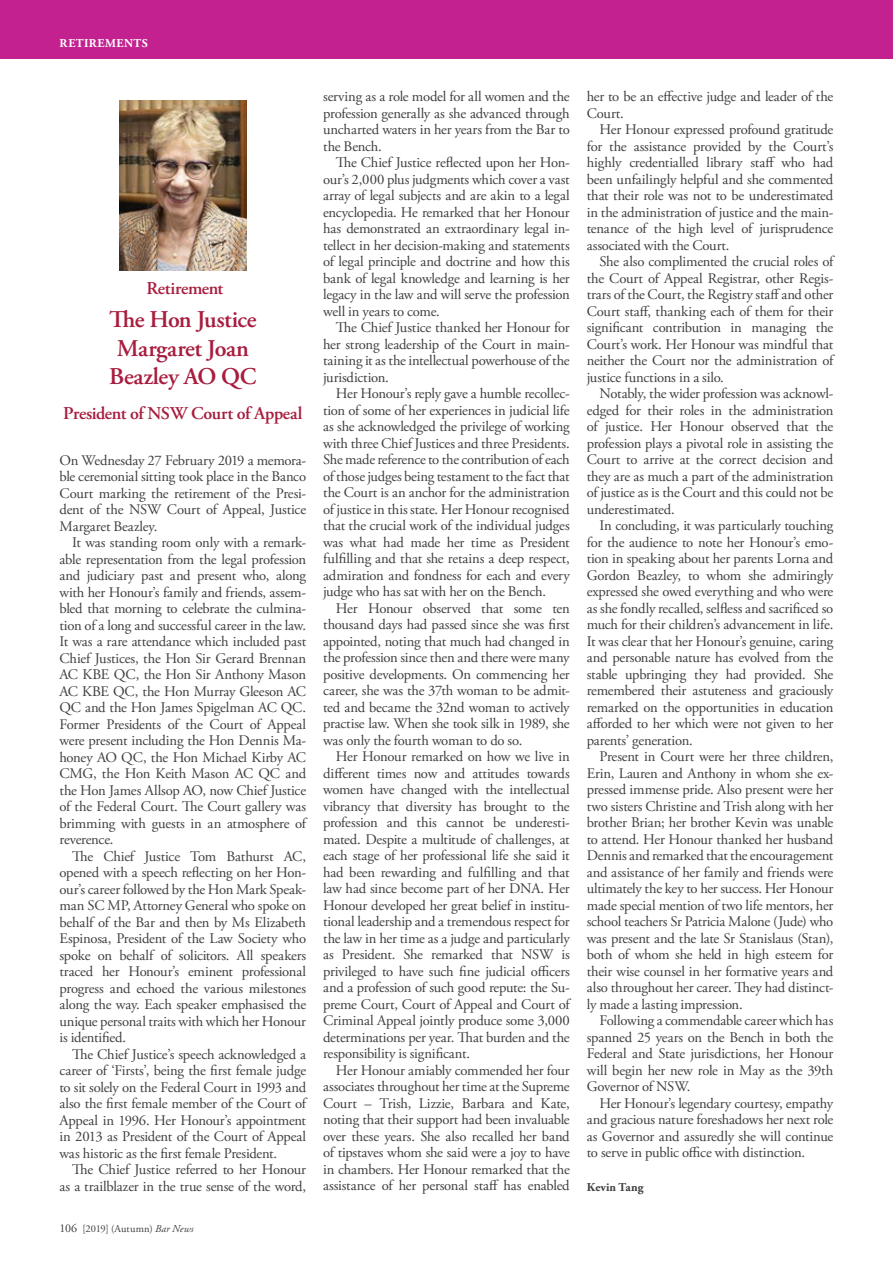
<style>
.page{position:relative;width:893px;height:1263px;background:#fff}
.page>*{position:absolute;margin:0;border:0;box-sizing:border-box;transform-origin:0 0}
.t1{font:600 24px/28.8px "Adobe Garamond Pro";letter-spacing:-.02em;color:#a81d3e;text-align:center}
.t2{font:600 18px "Adobe Garamond Pro";letter-spacing:-.025em;color:#a81d3e}
.t3{font:14.7px/16.5px "Adobe Garamond Pro";letter-spacing:-.015em;color:#3e3e3f;text-align:justify}
.t4{font:700 12px "Adobe Garamond Pro";letter-spacing:.04em;color:#fff}
.t5{font:700 12px "Adobe Garamond Pro";letter-spacing:.005em;color:#3e3e3f}
.t6{font:10.5px "Adobe Garamond Pro";letter-spacing:.01em;color:#3e3e3f}
.s1{font-size:12px}
.s2{font-style:italic}
</style>
<div class="page">
<div style="left:0;top:0;width:893px;height:59px;background:#c42190"></div>
<img style="left:119px;top:100px;width:128px;height:170px">
<p class="t4" style="left:60px;top:37px;width:90px">RETIREMENTS</p>
<p class="t2" style="left:146px;top:278px;width:79px">Retirement</p>
<h1 class="t1" style="left:109px;top:305px;width:149px">The Hon Justice<br>Margaret Joan<br>Beazley AO QC</h1>
<p class="t2" style="left:63px;top:403px;width:241px">President of NSW Court of Appeal</p>
<p class="t3" style="left:60px;top:452px;width:248px">On Wednesday 27 February 2019 a memora&shy;ble ceremonial sitting took place in the Banco Court marking the retirement of the Presi&shy;dent of the NSW Court of Appeal, Justice Margaret Beazley.</p>
<p class="t3" style="left:60px;top:535px;width:248px;text-indent:13px">It was standing room only with a remark&shy;able representation from the legal profession and judiciary past and present who, along with her Honour’s family and friends, assem&shy;bled that morning to celebrate the culmina&shy;tion of a long and successful career in the law.<br>It was a rare attendance which included past Chief Justices, the Hon Sir Gerard Brennan AC KBE QC, the Hon Sir Anthony Mason AC KBE QC, the Hon Murray Gleeson AC QC and the Hon James Spigelman AC QC.<br>Former Presidents of the Court of Appeal were present including the Hon Dennis Ma&shy;honey AO QC, the Hon Michael Kirby AC CMG, the Hon Keith Mason AC QC and the Hon James Allsop AO, now Chief Justice of the Federal Court. The Court gallery was brimming with guests in an atmosphere of reverence.</p>
<p class="t3" style="left:60px;top:848px;width:248px;text-indent:13px">The Chief Justice Tom Bathurst AC, opened with a speech reflecting on her Hon&shy;our’s career followed by the Hon Mark Speak&shy;man SC MP, Attorney General who spoke on behalf of the Bar and then by Ms Elizabeth Espinosa, President of the Law Society who spoke on behalf of solicitors. All speakers traced her Honour’s eminent professional progress and echoed the various milestones along the way. Each speaker emphasised the unique personal traits with which her Honour is identified.</p>
<p class="t3" style="left:60px;top:1046px;width:248px;text-indent:13px">The Chief Justice’s speech acknowledged a career of ‘Firsts’, being the first female judge to sit solely on the Federal Court in 1993 and also the first female member of the Court of Appeal in 1996. Her Honour’s appointment in 2013 as President of the Court of Appeal was historic as the first female President.</p>
<p class="t3" style="left:60px;top:1162px;width:248px;text-align:right">The Chief Justice referred to her Honour as a trailblazer in the true sense of the word,</p>
<p class="t6" style="left:60px;top:1223px;width:135px"><span class="s1">106</span> [2019] (Autumn) <span class="s2">Bar News</span></p>
<p class="t3" style="left:323px;top:89px;width:248px">serving as a role model for all women and the profession generally as she advanced through uncharted waters in her years from the Bar to the Bench.</p>
<p class="t3" style="left:323px;top:155px;width:248px;text-indent:13px">The Chief Justice reflected upon her Hon&shy;our’s 2,000 plus judgments which cover a vast array of legal subjects and are akin to a legal encyclopedia. He remarked that her Honour has demonstrated an extraordinary legal in&shy;tellect in her decision-making and statements of legal principle and doctrine and how this bank of legal knowledge and learning is her legacy in the law and will serve the profession well in years to come.</p>
<p class="t3" style="left:323px;top:320px;width:248px;text-indent:13px">The Chief Justice thanked her Honour for her strong leadership of the Court in main&shy;taining it as the intellectual powerhouse of the jurisdiction.</p>
<p class="t3" style="left:323px;top:386px;width:248px;text-indent:13px">Her Honour’s reply gave a humble recollec&shy;tion of some of her experiences in judicial life as she acknowledged the privilege of working with three Chief Justices and three Presidents.<br>She made reference to the contribution of each of those judges being testament to the fact that the Court is an anchor for the administration of justice in this state. Her Honour recognised that the crucial work of the individual judges was what had made her time as President fulfilling and that she retains a deep respect, admiration and fondness for each and every judge who has sat with her on the Bench.</p>
<p class="t3" style="left:323px;top:600px;width:248px;text-indent:13px">Her Honour observed that some ten thousand days had passed since she was first appointed, noting that much had changed in the profession since then and there were many positive developments. On commencing her career, she was the 37th woman to be admit&shy;ted and became the 32nd woman to actively practise law. When she took silk in 1989, she was only the fourth woman to do so.</p>
<p class="t3" style="left:323px;top:749px;width:248px;text-indent:13px">Her Honour remarked on how we live in different times now and attitudes towards women have changed with the intellectual vibrancy that diversity has brought to the profession and this cannot be underesti&shy;mated. Despite a multitude of challenges, at each stage of her professional life she said it had been rewarding and fulfilling and that law had since become part of her DNA. Her Honour developed her great belief in institu&shy;tional leadership and a tremendous respect for the law in her time as a judge and particularly as President. She remarked that NSW is privileged to have such fine judicial officers and a profession of such good repute: the Su&shy;preme Court, Court of Appeal and Court of Criminal Appeal jointly produce some 3,000 determinations per year. That burden and the responsibility is significant.</p>
<p class="t3" style="left:323px;top:1062px;width:248px;text-indent:13px">Her Honour amiably commended her four associates throughout her time at the Supreme Court – Trish, Lizzie, Barbara and Kate, noting that their support had been invaluable over these years. She also recalled her band of tipstaves whom she said were a joy to have in chambers. Her Honour remarked that the assistance of her personal staff has enabled</p>
<p class="t3" style="left:587px;top:89px;width:248px">her to be an effective judge and leader of the<br>Court.</p>
<p class="t3" style="left:587px;top:122px;width:248px;text-indent:13px">Her Honour expressed profound gratitude for the assistance provided by the Court’s highly credentialled library staff who had been unfailingly helpful and she commented that their role was not to be underestimated in the administration of justice and the main&shy;tenance of the high level of jurisprudence associated with the Court.</p>
<p class="t3" style="left:587px;top:254px;width:248px;text-indent:13px">She also complimented the crucial roles of the Court of Appeal Registrar, other Regis&shy;trars of the Court, the Registry staff and other Court staff, thanking each of them for their significant contribution in managing the Court’s work. Her Honour was mindful that neither the Court nor the administration of justice functions in a silo.</p>
<p class="t3" style="left:587px;top:386px;width:248px;text-indent:13px">Notably, the wider profession was acknowl&shy;edged for their roles in the administration of justice. Her Honour observed that the profession plays a pivotal role in assisting the Court to arrive at the correct decision and they are as much a part of the administration of justice as is the Court and this could not be underestimated.</p>
<p class="t3" style="left:587px;top:518px;width:248px;text-indent:13px">In concluding, it was particularly touching for the audience to note her Honour’s emo&shy;tion in speaking about her parents Lorna and Gordon Beazley, to whom she admiringly expressed she owed everything and who were as she fondly recalled, selfless and sacrificed so much for their children’s advancement in life.<br>It was clear that her Honour’s genuine, caring and personable nature has evolved from the stable upbringing they had provided. She remembered their astuteness and graciously remarked on the opportunities in education afforded to her which were not given to her parents’ generation.</p>
<p class="t3" style="left:587px;top:749px;width:248px;text-indent:13px">Present in Court were her three children, Erin, Lauren and Anthony in whom she ex&shy;pressed immense pride. Also present were her two sisters Christine and Trish along with her brother Brian; her brother Kevin was unable to attend. Her Honour thanked her husband Dennis and remarked that the encouragement and assistance of her family and friends were ultimately the key to her success. Her Honour made special mention of two life mentors, her school teachers Sr Patricia Malone (Jude) who was present and the late Sr Stanislaus (Stan), both of whom she held in high esteem for their wise counsel in her formative years and also throughout her career. They had distinct&shy;ly made a lasting impression.</p>
<p class="t3" style="left:587px;top:1013px;width:248px;text-indent:13px">Following a commendable career which has spanned 25 years on the Bench in both the Federal and State jurisdictions, her Honour will begin her new role in May as the 39th Governor of NSW.</p>
<p class="t3" style="left:587px;top:1095px;width:248px;text-indent:13px">Her Honour’s legendary courtesy, empathy and gracious nature foreshadows her next role as Governor and assuredly she will continue to serve in public office with distinction.</p>
<p class="t5" style="left:587px;top:1180px;width:58px">Kevin Tang</p>
</div>
